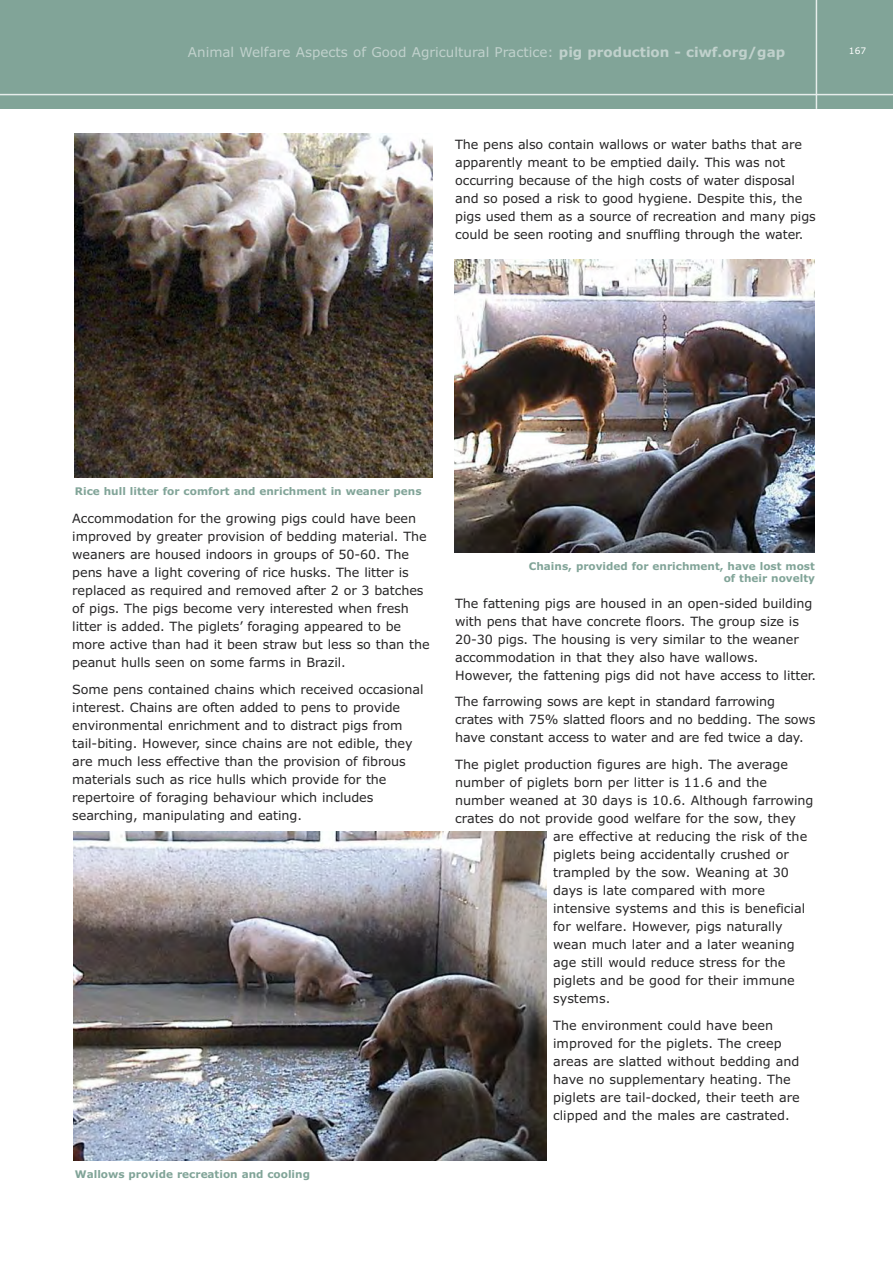
<style>
.page{position:relative;width:893px;height:1263px;background:#fff}
.page>*{position:absolute;margin:0;border:0;box-sizing:border-box;transform-origin:0 0}
.t1{font:13.5px "Verdana";color:#c0d1cc}
.t2{font:12.75px/18px "Verdana";letter-spacing:-.005em;color:#272627}
.t3{font:700 10.5px/12.6px "Verdana";color:#81a498;text-align:right}
.t4{font:9px "Verdana";color:#fff}
.s1{font-weight:700}
</style>
<div class="page">
<div style="left:0;top:0;width:893px;height:109px;background:#81a498"></div>
<hr style="left:816px;top:0;width:1px;height:109px;background:#e6edeb">
<img style="left:75px;top:134px;width:358px;height:344px">
<img style="left:73px;top:832px;width:473px;height:329px">
<img style="left:455px;top:259px;width:359px;height:293px">
<hr style="left:0;top:94px;width:893px;height:1px;background:#e6edeb">
<p class="t1" style="left:188px;top:45px;width:599px">Animal Welfare Aspects of Good Agricultural Practice: <span class="s1">pig production - ciwf.org/gap</span></p>
<p class="t4" style="left:849px;top:46px;width:19px">167</p>
<p class="t2" style="left:455px;top:136px;width:362px">The pens also contain wallows or water baths that are apparently meant to be emptied daily. This was not occurring because of the high costs of water disposal and so posed a risk to good hygiene. Despite this, the pigs used them as a source of recreation and many pigs could be seen rooting and snuffling through the water.</p>
<p class="t3" style="left:75px;top:485px;width:348px">Rice hull litter for comfort and enrichment in weaner pens</p>
<p class="t2" style="left:72px;top:510px;width:359px">Accommodation for the growing pigs could have been improved by greater provision of bedding material. The weaners are housed indoors in groups of 50-60. The pens have a light covering of rice husks. The litter is replaced as required and removed after 2 or 3 batches of pigs. The pigs become very interested when fresh litter is added. The piglets’ foraging appeared to be more active than had it been straw but less so than the peanut hulls seen on some farms in Brazil.</p>
<p class="t2" style="left:72px;top:680px;width:353px">Some pens contained chains which received occasional interest. Chains are often added to pens to provide environmental enrichment and to distract pigs from tail-biting. However, since chains are not edible, they are much less effective than the provision of fibrous materials such as rice hulls which provide for the repertoire of foraging behaviour which includes searching, manipulating and eating.</p>
<p class="t3" style="left:75px;top:1168px;width:237px">Wallows provide recreation and cooling</p>
<p class="t3" style="left:529px;top:560px;width:288px">Chains, provided for enrichment, have lost most of their novelty</p>
<p class="t2" style="left:455px;top:594px;width:362px">The fattening pigs are housed in an open-sided building with pens that have concrete floors. The group size is 20-30 pigs. The housing is very similar to the weaner accommodation in that they also have wallows.<br>However, the fattening pigs did not have access to litter.</p>
<p class="t2" style="left:455px;top:693px;width:362px">The farrowing sows are kept in standard farrowing crates with 75% slatted floors and no bedding. The sows have constant access to water and are fed twice a day.</p>
<p class="t2" style="left:455px;top:756px;width:334px">The piglet production figures are high. The average</p>
<p class="t2" style="left:455px;top:774px;width:313px">number of piglets born per litter is 11.6 and the</p>
<p class="t2" style="left:455px;top:792px;width:360px">number weaned at 30 days is 10.6. Although farrowing</p>
<p class="t2" style="left:455px;top:810px;width:342px">crates do not provide good welfare for the sow, they</p>
<p class="t2" style="left:553px;top:828px;width:256px">are effective at reducing the risk of the</p>
<p class="t2" style="left:553px;top:846px;width:237px">piglets being accidentally crushed or</p>
<p class="t2" style="left:553px;top:864px;width:237px">trampled by the sow. Weaning at 30</p>
<p class="t2" style="left:553px;top:882px;width:213px">days is late compared with more</p>
<p class="t2" style="left:553px;top:900px;width:254px">intensive systems and this is beneficial</p>
<p class="t2" style="left:553px;top:918px;width:231px">for welfare. However, pigs naturally</p>
<p class="t2" style="left:553px;top:936px;width:243px">wean much later and a later weaning</p>
<p class="t2" style="left:553px;top:954px;width:234px">age still would reduce stress for the</p>
<p class="t2" style="left:553px;top:972px;width:243px">piglets and be good for their immune</p>
<p class="t2" style="left:553px;top:990px;width:59px">systems.</p>
<p class="t2" style="left:553px;top:1016px;width:248px">The environment could have been improved for the piglets. The creep areas are slatted without bedding and have no supplementary heating. The piglets are tail-docked, their teeth are clipped and the males are castrated.</p>
</div>
